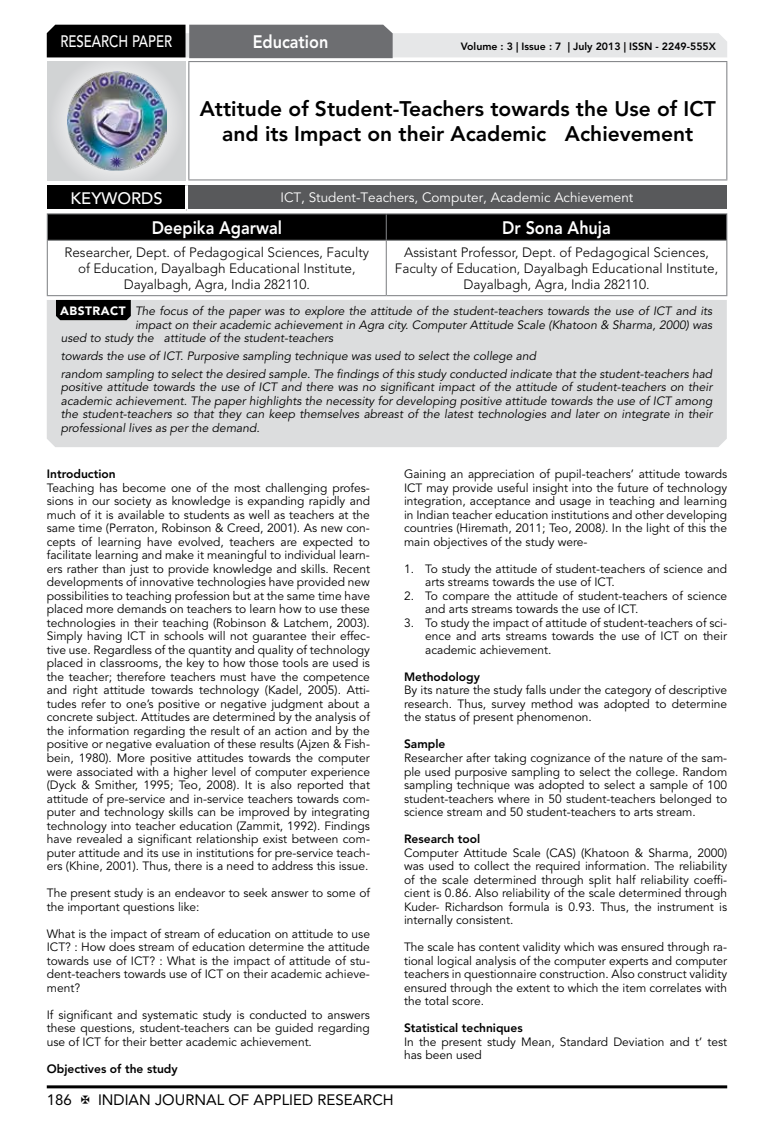
<style>
.page{position:relative;width:774px;height:1136px;background:#fff}
.page>*{position:absolute;margin:0;border:0;box-sizing:border-box;transform-origin:0 0}
.t1{font:800 21px/25.2px "Avenir LT Std";color:#000;text-align:center}
.t2{font:800 18px "Avenir LT Std";color:#fff;scale:.9 1}
.t3{font:500 16.5px "Avenir LT Std";color:#fff;scale:.8 1}
.t4{font:500 16.5px "Avenir LT Std";color:#fff}
.t5{font:15px "Avenir LT Std";color:#000}
.t6{font:300 13.5px/16.2px "Avenir LT Std";color:#000;text-align:center}
.t7{font:13.5px "Avenir LT Std";color:#fff}
.t8{font:12px/13.5px "Avenir LT Std";color:#000;text-align:justify}
.t9{font:italic 12px/13.5px "Avenir LT Std";color:#000}
.t10{font:800 12px "Avenir LT Std";color:#000}
.t11{font:800 10.5px "Avenir LT Std";color:#000}
.s1{font-weight:900;font-style:normal;color:#fff}
.s2{font-style:italic}
</style>
<div class="page">
<hr style="left:47px;top:1085px;width:680px;height:3px;background:#000">
<div style="left:48px;top:62px;width:137px;height:118px;background:linear-gradient(to right,#d9dadb,#d9dadb)"></div>
<img style="left:68px;top:71px;width:99px;height:100px">
<svg style="left:47px;top:25px;width:680px;height:33px;background:#979899"></svg>
<hr style="left:188px;top:61px;width:539px;height:1px;background:#808285">
<hr style="left:188px;top:62px;width:1px;height:117px;background:#808285">
<hr style="left:726px;top:62px;width:1px;height:117px;background:#808285">
<hr style="left:188px;top:179px;width:539px;height:1px;background:#808285">
<hr style="left:47px;top:213px;width:339px;height:1px;background:#808285">
<hr style="left:386px;top:213px;width:341px;height:1px;background:#808285">
<svg style="left:47px;top:214px;width:680px;height:26px;background:#030404"></svg>
<hr style="left:47px;top:240px;width:339px;height:1px;background:#808285">
<hr style="left:47px;top:241px;width:1px;height:54px;background:#808285">
<hr style="left:386px;top:240px;width:341px;height:1px;background:#808285">
<hr style="left:386px;top:241px;width:1px;height:54px;background:#808285">
<hr style="left:726px;top:241px;width:1px;height:54px;background:#808285">
<hr style="left:47px;top:295px;width:339px;height:1px;background:#808285">
<hr style="left:386px;top:295px;width:341px;height:1px;background:#808285">
<div style="left:47px;top:185px;width:139px;height:25px;background:#000"></div>
<div style="left:186px;top:185px;width:541px;height:25px;background:#58595b"></div>
<hr style="left:185px;top:185px;width:3px;height:24px;background:#fff">
<hr style="left:47px;top:209px;width:139px;height:3px;background:#fff">
<hr style="left:186px;top:209px;width:541px;height:3px;background:#fff">
<div style="left:47px;top:300px;width:680px;height:147px;background:#dcddde"></div>
<svg style="left:56px;top:300px;width:75px;height:20px"></svg>
<h3 class="t3" style="left:60px;top:32px;width:139px">RESEARCH PAPER</h3>
<h2 class="t2" style="left:253px;top:31px;width:86px">Education</h2>
<p class="t11" style="left:461px;top:41px;width:257px">Volume : 3 | Issue : 7 | July 2013 | ISSN - 2249-555X</p>
<h1 class="t1" style="left:200px;top:96px;width:517px">Attitude of Student-Teachers towards the Use of ICT and its Impact on their Academic Achievement</h1>
<h3 class="t4" style="left:71px;top:189px;width:94px">KEYWORDS</h3>
<p class="t7" style="left:280px;top:189px;width:354px">ICT, Student-Teachers, Computer, Academic Achievement</p>
<h2 class="t2" style="left:152px;top:217px;width:146px">Deepika Agarwal</h2>
<h2 class="t2" style="left:502px;top:217px;width:122px">Dr Sona Ahuja</h2>
<p class="t6" style="left:64px;top:244px;width:306px">Researcher, Dept. of Pedagogical Sciences, Faculty of Education, Dayalbagh Educational Institute,<br>Dayalbagh, Agra, India 282110.</p>
<p class="t6" style="left:395px;top:244px;width:325px">Assistant Professor, Dept. of Pedagogical Sciences,<br>Faculty of Education, Dayalbagh Educational Institute,<br>Dayalbagh, Agra, India 282110.</p>
<p class="t9" style="left:60px;top:305px;width:653px"><span class="s1">ABSTRACT</span> The focus of the paper was to explore the attitude of the student-teachers towards the use of ICT and its</p>
<p class="t9" style="left:135px;top:318px;width:579px">impact on their academic achievement in Agra city. Computer Attitude Scale (Khatoon &amp; Sharma, 2000) was</p>
<p class="t9" style="left:61px;top:332px;width:274px">used to study the attitude of the student-teachers</p>
<p class="t9" style="left:61px;top:347px;width:653px;line-height:17.7px">towards the use of ICT. Purposive sampling technique was used to select the college and<br>random sampling to select the desired sample. The findings of this study conducted indicate that the student-teachers had</p>
<p class="t9" style="left:61px;top:381px;width:653px;text-align:justify">positive attitude towards the use of ICT and there was no significant impact of the attitude of student-teachers on their academic achievement. The paper highlights the necessity for developing positive attitude towards the use of ICT among the student-teachers so that they can keep themselves abreast of the latest technologies and later on integrate in their professional lives as per the demand.</p>
<p class="t10" style="left:47px;top:467px;width:70px">Introduction</p>
<p class="t8" style="left:47px;top:481px;width:325px">Teaching has become one of the most challenging profes&shy;sions in our society as knowledge is expanding rapidly and much of it is available to students as well as teachers at the same time (Perraton, Robinson &amp; Creed, 2001). As new con&shy;cepts of learning have evolved, teachers are expected to facilitate learning and make it meaningful to individual learn&shy;ers rather than just to provide knowledge and skills. Recent developments of innovative technologies have provided new possibilities to teaching profession but at the same time have placed more demands on teachers to learn how to use these technologies in their teaching (Robinson &amp; Latchem, 2003).<br>Simply having ICT in schools will not guarantee their effec&shy;tive use. Regardless of the quantity and quality of technology placed in classrooms, the key to how those tools are used is the teacher; therefore teachers must have the competence and right attitude towards technology (Kadel, 2005). Atti&shy;tudes refer to one’s positive or negative judgment about a concrete subject. Attitudes are determined by the analysis of the information regarding the result of an action and by the positive or negative evaluation of these results (Ajzen &amp; Fish&shy;bein, 1980). More positive attitudes towards the computer were associated with a higher level of computer experience (Dyck &amp; Smither, 1995; Teo, 2008). It is also reported that attitude of pre-service and in-service teachers towards com&shy;puter and technology skills can be improved by integrating technology into teacher education (Zammit, 1992). Findings have revealed a significant relationship exist between com&shy;puter attitude and its use in institutions for pre-service teach&shy;ers (Khine, 2001). Thus, there is a need to address this issue.</p>
<p class="t8" style="left:47px;top:886px;width:325px">The present study is an endeavor to seek answer to some of the important questions like:</p>
<p class="t8" style="left:47px;top:926px;width:325px">What is the impact of stream of education on attitude to use ICT? : How does stream of education determine the attitude towards use of ICT? : What is the impact of attitude of stu&shy;dent-teachers towards use of ICT on their academic achieve&shy;ment?</p>
<p class="t8" style="left:47px;top:1007px;width:325px">If significant and systematic study is conducted to answers these questions, student-teachers can be guided regarding use of ICT for their better academic achievement.</p>
<p class="t10" style="left:47px;top:1061px;width:132px">Objectives of the study</p>
<p class="t8" style="left:404px;top:467px;width:325px">Gaining an appreciation of pupil-teachers’ attitude towards ICT may provide useful insight into the future of technology integration, acceptance and usage in teaching and learning in Indian teacher education institutions and other developing countries (Hiremath, 2011; Teo, 2008<span class="s2">).</span> In the light of this the main objectives of the study were-</p>
<p class="t8" style="left:425px;top:562px;width:303px;text-indent:-21px">1. To study the attitude of student-teachers of science and arts streams towards the use of ICT.</p>
<p class="t8" style="left:425px;top:589px;width:303px;text-indent:-21px">2. To compare the attitude of student-teachers of science and arts streams towards the use of ICT.</p>
<p class="t8" style="left:425px;top:616px;width:303px;text-indent:-21px">3. To study the impact of attitude of student-teachers of sci&shy;ence and arts streams towards the use of ICT on their academic achievement.</p>
<p class="t10" style="left:404px;top:669px;width:77px">Methodology</p>
<p class="t8" style="left:404px;top:683px;width:325px">By its nature the study falls under the category of descriptive research. Thus, survey method was adopted to determine the status of present phenomenon.</p>
<p class="t10" style="left:404px;top:737px;width:43px">Sample</p>
<p class="t8" style="left:404px;top:751px;width:325px">Researcher after taking cognizance of the nature of the sam&shy;ple used purposive sampling to select the college. Random sampling technique was adopted to select a sample of 100 student-teachers where in 50 student-teachers belonged to science stream and 50 student-teachers to arts stream.</p>
<p class="t10" style="left:404px;top:831px;width:78px">Research tool</p>
<p class="t8" style="left:404px;top:845px;width:325px">Computer Attitude Scale (CAS) (Khatoon &amp; Sharma, 2000) was used to collect the required information. The reliability of the scale determined through split half reliability coeffi&shy;cient is 0.86. Also reliability of the scale determined through Kuder- Richardson formula is 0.93. Thus, the instrument is internally consistent.</p>
<p class="t8" style="left:404px;top:940px;width:325px">The scale has content validity which was ensured through ra&shy;tional logical analysis of the computer experts and computer teachers in questionnaire construction. Also construct validity ensured through the extent to which the item correlates with the total score.</p>
<p class="t10" style="left:404px;top:1020px;width:120px">Statistical techniques</p>
<p class="t8" style="left:404px;top:1034px;width:325px">In the present study Mean, Standard Deviation and t’ test has been used</p>
<p class="t5" style="left:47px;top:1090px;width:27px">186</p>
<p class="t5" style="left:98px;top:1090px;width:297px">INDIAN JOURNAL OF APPLIED RESEARCH</p>
</div>
